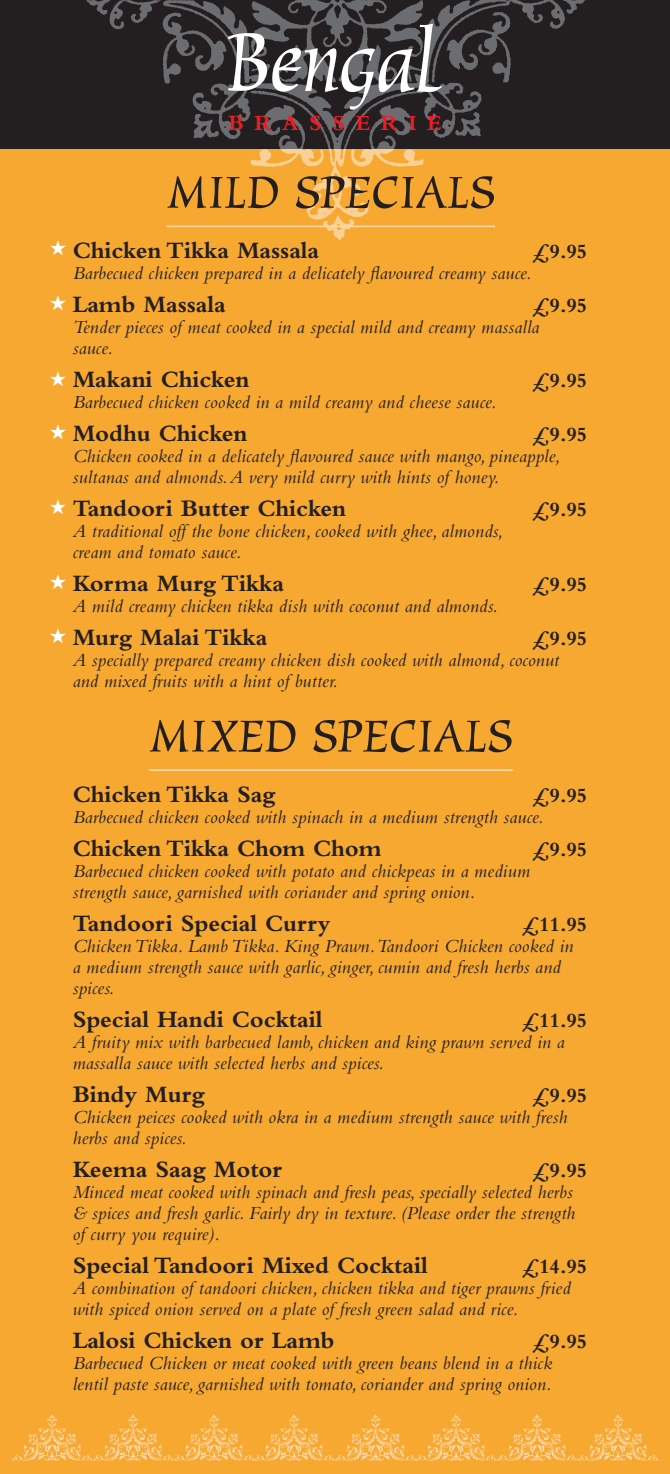
<style>
.page{position:relative;width:670px;height:1474px;background:#fff}
.page>*{position:absolute;margin:0;border:0;box-sizing:border-box;transform-origin:0 0}
.section_heads{font:68.25px "Marigold";color:#231f20}
.dishes{font:700 24.5px "Bembo";letter-spacing:-.005em;color:#231f20}
.t1{font:700 22.4px "Bembo";letter-spacing:.47em;color:#ee1d23}
.dishes-2{font:700 21px "Bembo";letter-spacing:-.005em;color:#231f20}
.description{font:italic 19.25px/21px "Bembo";letter-spacing:.01em;color:#231f20}
</style>
<div class="page">
<div style="left:0;top:147px;width:670px;height:1326px;background:#f6a831"></div>
<img style="left:166px;top:149px;width:329px;height:91px">
<div style="left:0;top:0;width:670px;height:149px;background:#231f20"></div>
<img style="left:86px;top:0;width:499px;height:149px">
<img style="left:228px;top:19px;width:213px;height:104px">
<hr style="left:166px;top:225px;width:329px;height:2px;background:#fcd8a7">
<hr style="left:149px;top:769px;width:363px;height:2px;background:#fcd8a7">
<p class="t1" style="left:228px;top:111px;width:215px">BRASSERIE</p>
<p class="section_heads" style="left:166px;top:151px;width:330px">MILD SPECIALS</p>
<p class="dishes" style="left:73px;top:237px;width:248px">Chicken Tikka Massala</p>
<p class="dishes-2" style="left:532px;top:240px;width:57px">£9.95</p>
<p class="description" style="left:73px;top:262px;width:460px">Barbecued chicken prepared in a delicately flavoured creamy sauce.</p>
<p class="dishes" style="left:73px;top:290px;width:155px">Lamb Massala</p>
<p class="dishes-2" style="left:532px;top:294px;width:57px">£9.95</p>
<p class="description" style="left:73px;top:316px;width:468px">Tender pieces of meat cooked in a special mild and creamy massalla sauce.</p>
<p class="dishes" style="left:73px;top:365px;width:178px">Makani Chicken</p>
<p class="dishes-2" style="left:532px;top:369px;width:57px">£9.95</p>
<p class="description" style="left:73px;top:391px;width:425px">Barbecued chicken cooked in a mild creamy and cheese sauce.</p>
<p class="dishes" style="left:73px;top:419px;width:176px">Modhu Chicken</p>
<p class="dishes-2" style="left:532px;top:422px;width:57px">£9.95</p>
<p class="description" style="left:73px;top:445px;width:489px">Chicken cooked in a delicately flavoured sauce with mango, pineapple, sultanas and almonds. A very mild curry with hints of honey.</p>
<p class="dishes" style="left:73px;top:494px;width:275px">Tandoori Butter Chicken</p>
<p class="dishes-2" style="left:532px;top:497px;width:57px">£9.95</p>
<p class="description" style="left:73px;top:520px;width:432px">A traditional off the bone chicken, cooked with ghee, almonds, cream and tomato sauce.</p>
<p class="dishes" style="left:73px;top:569px;width:213px">Korma Murg Tikka</p>
<p class="dishes-2" style="left:532px;top:572px;width:57px">£9.95</p>
<p class="description" style="left:73px;top:595px;width:427px">A mild creamy chicken tikka dish with coconut and almonds.</p>
<p class="dishes" style="left:73px;top:623px;width:196px">Murg Malai Tikka</p>
<p class="dishes-2" style="left:532px;top:626px;width:57px">£9.95</p>
<p class="description" style="left:73px;top:649px;width:488px">A specially prepared creamy chicken dish cooked with almond, coconut and mixed fruits with a hint of butter.</p>
<p class="section_heads" style="left:149px;top:694px;width:365px">MIXED SPECIALS</p>
<p class="dishes" style="left:73px;top:780px;width:205px">Chicken Tikka Sag</p>
<p class="dishes-2" style="left:532px;top:783px;width:57px">£9.95</p>
<p class="description" style="left:73px;top:805px;width:473px">Barbecued chicken cooked with spinach in a medium strength sauce.</p>
<p class="dishes" style="left:73px;top:834px;width:310px">Chicken Tikka Chom Chom</p>
<p class="dishes-2" style="left:532px;top:837px;width:57px">£9.95</p>
<p class="description" style="left:73px;top:859px;width:459px">Barbecued chicken cooked with potato and chickpeas in a medium strength sauce, garnished with coriander and spring onion.</p>
<p class="dishes" style="left:73px;top:909px;width:259px">Tandoori Special Curry</p>
<p class="dishes-2" style="left:522px;top:912px;width:67px">£11.95</p>
<p class="description" style="left:73px;top:934px;width:502px">Chicken Tikka. Lamb Tikka. King Prawn. Tandoori Chicken cooked in a medium strength sauce with garlic, ginger, cumin and fresh herbs and spices.</p>
<p class="dishes" style="left:73px;top:1005px;width:251px">Special Handi Cocktail</p>
<p class="dishes-2" style="left:522px;top:1008px;width:67px">£11.95</p>
<p class="description" style="left:73px;top:1030px;width:493px">A fruity mix with barbecued lamb, chicken and king prawn served in a massalla sauce with selected herbs and spices.</p>
<p class="dishes" style="left:73px;top:1080px;width:134px">Bindy Murg</p>
<p class="dishes-2" style="left:532px;top:1083px;width:57px">£9.95</p>
<p class="description" style="left:73px;top:1105px;width:496px">Chicken peices cooked with okra in a medium strength sauce with fresh herbs and spices.</p>
<p class="dishes" style="left:73px;top:1155px;width:211px">Keema Saag Motor</p>
<p class="dishes-2" style="left:532px;top:1158px;width:57px">£9.95</p>
<p class="description" style="left:73px;top:1180px;width:504px">Minced meat cooked with spinach and fresh peas, specially selected herbs &amp; spices and fresh garlic. Fairly dry in texture. (Please order the strength of curry you require).</p>
<p class="dishes" style="left:73px;top:1251px;width:356px">Special Tandoori Mixed Cocktail</p>
<p class="dishes-2" style="left:522px;top:1254px;width:67px">£14.95</p>
<p class="description" style="left:73px;top:1276px;width:499px">A combination of tandoori chicken, chicken tikka and tiger prawns fried with spiced onion served on a plate of fresh green salad and rice.</p>
<p class="dishes" style="left:73px;top:1326px;width:263px">Lalosi Chicken or Lamb</p>
<p class="dishes-2" style="left:532px;top:1329px;width:57px">£9.95</p>
<p class="description" style="left:73px;top:1351px;width:481px">Barbecued Chicken or meat cooked with green beans blend in a thick lentil paste sauce, garnished with tomato, coriander and spring onion.</p>
</div>
